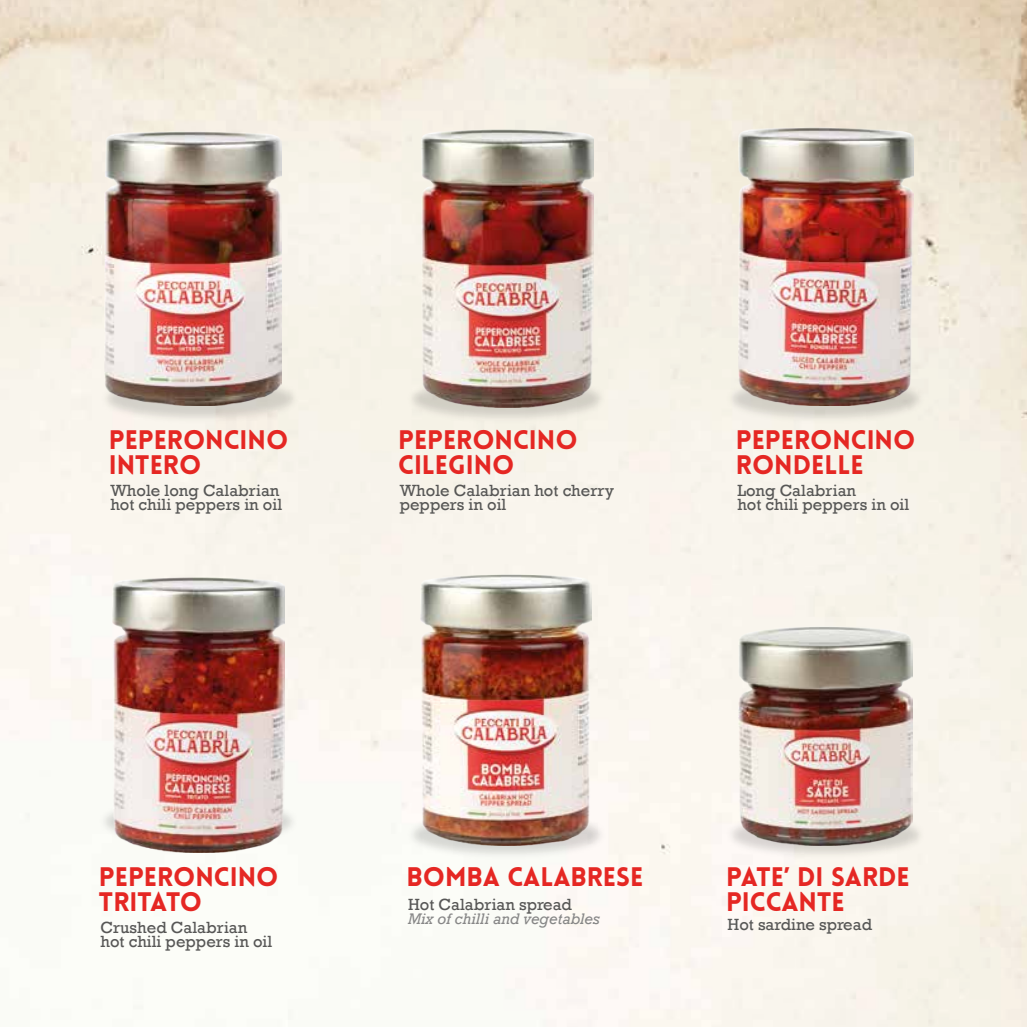
<style>
.page{position:relative;width:1027px;height:1027px;background:#fff}
.page>*{position:absolute;margin:0;border:0;box-sizing:border-box;transform-origin:0 0}
.t1{font:900 26.25px/24.5px "Lovelo";color:#e52723}
.t2{font:16.62px/14px "Rockwell";color:#575756}
.t3{font:italic 15.75px "Rockwell";color:#878787}
</style>
<div class="page">
<img style="left:0;top:0;width:1027px;height:1027px">
<div style="left:43px;top:741px;width:311px;height:161px;background:#fafbf6"></div>
<img style="left:113px;top:577px;width:171px;height:275px">
<div style="left:44px;top:318px;width:306px;height:161px;background:#f8f3eb"></div>
<img style="left:105px;top:131px;width:176px;height:275px">
<div style="left:670px;top:318px;width:311px;height:161px;background:#f5f2e6"></div>
<img style="left:739px;top:128px;width:174px;height:278px">
<div style="left:350px;top:318px;width:312px;height:161px;background:#f7f3e8"></div>
<img style="left:421px;top:130px;width:173px;height:277px">
<div style="left:350px;top:754px;width:312px;height:161px;background:#fbfaf6"></div>
<img style="left:420px;top:574px;width:172px;height:272px">
<div style="left:670px;top:754px;width:311px;height:161px;background:#fbf6ef"></div>
<img style="left:739px;top:626px;width:173px;height:219px">
<h1 class="t1" style="left:109px;top:428px;width:181px">PEPERONCINO<br>INTERo</h1>
<p class="t2" style="left:110px;top:484px;width:173px">Whole long Calabrian hot chili peppers in oil</p>
<h1 class="t1" style="left:398px;top:428px;width:181px">PEPERONCINO<br>CILEGINO</h1>
<p class="t2" style="left:400px;top:484px;width:216px">Whole Calabrian hot cherry peppers in oil</p>
<h1 class="t1" style="left:736px;top:428px;width:181px">PEPERONCINO<br>RONDELLE</h1>
<p class="t2" style="left:737px;top:484px;width:173px">Long Calabrian<br>hot chili peppers in oil</p>
<h1 class="t1" style="left:99px;top:865px;width:181px">PEPERONCINO<br>TRITATO</h1>
<p class="t2" style="left:100px;top:921px;width:173px">Crushed Calabrian hot chili peppers in oil</p>
<h1 class="t1" style="left:407px;top:865px;width:238px">BOMBA CALABRESE</h1>
<p class="t2" style="left:408px;top:898px;width:165px">Hot Calabrian spread</p>
<p class="t3" style="left:408px;top:910px;width:193px">Mix of chilli and vegetables</p>
<h1 class="t1" style="left:726px;top:865px;width:185px">PATE’ DI SARDE<br>PICCANTE</h1>
<p class="t2" style="left:727px;top:917px;width:146px">Hot sardine spread</p>
</div>
